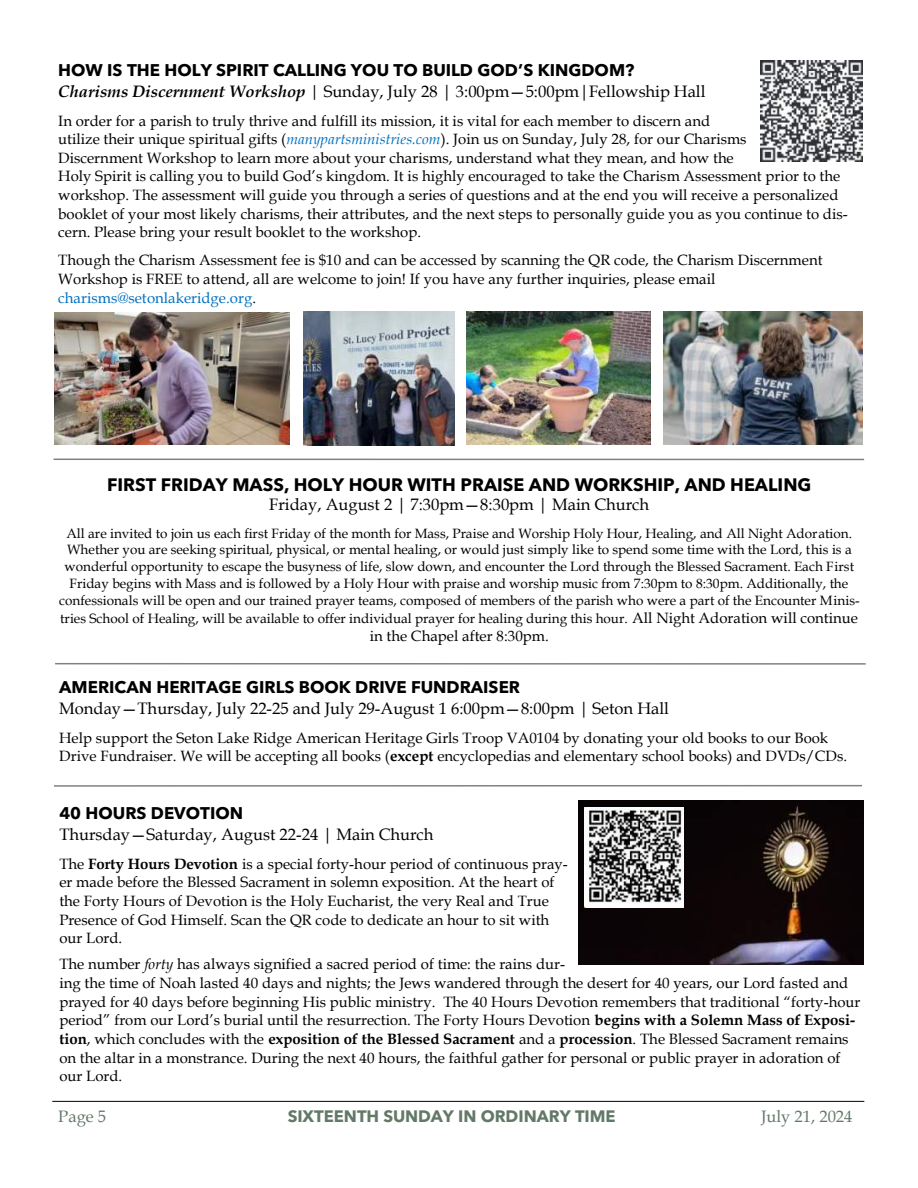
<style>
.page{position:relative;width:918px;height:1188px;background:#fff}
.page>*{position:absolute;margin:0;border:0;box-sizing:border-box;transform-origin:0 0}
.t1{font:700 18px "Avenir Next LT Pro";color:#000}
.t2{font:700 16.95px "Avenir Next LT Pro";color:#000}
.t3{font:16.5px "Book Antiqua";color:#000}
.t4{font:700 16.5px "Avenir Next LT Pro";color:#637967}
.t5{font:16.5px "Book Antiqua";color:#637967}
.t6{font:15px/18.6px "Book Antiqua";color:#000}
.t7{font:13.5px/16.8px "Book Antiqua";color:#000;text-align:center}
.s1{font-weight:700;font-style:italic}
.s2{font-style:italic}
.s3{font-style:italic;color:#0070c0}
.s4{color:#0070c0}
.s5{font-size:15px}
.s6{font-weight:700}
</style>
<div class="page">
<hr style="left:52px;top:1101px;width:812px;height:1px;background:#000">
<img style="left:54px;top:312px;width:235px;height:133px">
<img style="left:467px;top:311px;width:184px;height:134px">
<img style="left:303px;top:311px;width:152px;height:134px">
<img style="left:663px;top:312px;width:199px;height:132px">
<img style="left:760px;top:60px;width:102px;height:102px">
<hr style="left:55px;top:663px;width:811px;height:2px;background:#000;opacity:.5">
<hr style="left:54px;top:785px;width:808px;height:2px;background:#000;opacity:.5">
<hr style="left:54px;top:459px;width:810px;height:1px;background:#808080">
<img style="left:578px;top:801px;width:286px;height:163px">
<img style="left:585px;top:808px;width:98px;height:100px">
<p class="t2" style="left:58px;top:59px;width:578px">HOW IS THE HOLY SPIRIT CALLING YOU TO BUILD GOD’S KINGDOM?</p>
<p class="t3" style="left:58px;top:82px;width:649px"><span class="s1">Charisms Discernment Workshop</span> <span class="s2">|</span> Sunday, July 28 | 3:00pm—5:00pm|Fellowship Hall</p>
<p class="t6" style="left:58px;top:112px;width:791px">In order for a parish to truly thrive and fulfill its mission, it is vital for each member to discern and<br>utilize their unique spiritual gifts (<span class="s3">manypartsministries.com</span>). Join us on Sunday, July 28, for our Charisms<br>Discernment Workshop to learn more about your charisms, understand what they mean, and how the<br>Holy Spirit is calling you to build God’s kingdom. It is highly encouraged to take the Charism Assessment prior to the workshop. The assessment will guide you through a series of questions and at the end you will receive a personalized booklet of your most likely charisms, their attributes, and the next steps to personally guide you as you continue to dis&shy;cern. Please bring your result booklet to the workshop.</p>
<p class="t6" style="left:58px;top:251px;width:766px">Though the Charism Assessment fee is $10 and can be accessed by scanning the QR code, the Charism Discernment<br>Workshop is FREE to attend, all are welcome to join! If you have any further inquiries, please email <span class="s4">charisms@setonlakeridge.org</span>.</p>
<p class="t1" style="left:107px;top:473px;width:706px">FIRST FRIDAY MASS, HOLY HOUR WITH PRAISE AND WORKSHIP, AND HEALING</p>
<p class="t3" style="left:269px;top:495px;width:381px">Friday, August 2 | 7:30pm—8:30pm | Main Church</p>
<p class="t7" style="left:59px;top:525px;width:802px">All are invited to join us each first Friday of the month for Mass, Praise and Worship Holy Hour, Healing, and All Night Adoration.<br>Whether you are seeking spiritual, physical, or mental healing, or would just simply like to spend some time with the Lord, this is a wonderful opportunity to escape the busyness of life, slow down, and encounter the Lord through the Blessed Sacrament. Each First Friday begins with Mass and is followed by a Holy Hour with praise and worship music from 7:30pm to 8:30pm. Additionally, the confessionals will be open and our trained prayer teams, composed of members of the parish who were a part of the Encounter Minis-</p>
<p class="t7" style="left:60px;top:610px;width:799px">tries School of Healing, will be available to offer individual prayer for healing during this hour. <span class="s5">All Night Adoration will continue</span></p>
<p class="t6" style="left:370px;top:627px;width:181px">in the Chapel after 8:30pm.</p>
<p class="t2" style="left:59px;top:676px;width:462px">AMERICAN HERITAGE GIRLS BOOK DRIVE FUNDRAISER</p>
<p class="t3" style="left:59px;top:699px;width:611px">Monday—Thursday, July 22-25 and July 29-August 1 6:00pm—8:00pm | Seton Hall</p>
<p class="t6" style="left:59px;top:728px;width:789px">Help support the Seton Lake Ridge American Heritage Girls Troop VA0104 by donating your old books to our Book<br>Drive Fundraiser. We will be accepting all books (<span class="s6">except</span> encyclopedias and elementary school books) and DVDs/CDs.</p>
<p class="t2" style="left:59px;top:802px;width:185px">40 HOURS DEVOTION</p>
<p class="t3" style="left:59px;top:825px;width:376px">Thursday—Saturday, August 22-24 | Main Church</p>
<p class="t6" style="left:59px;top:855px;width:510px">The <span class="s6">Forty Hours Devotion</span> is a special forty-hour period of continuous pray&shy;er made before the Blessed Sacrament in solemn exposition. At the heart of the Forty Hours of Devotion is the Holy Eucharist, the very Real and True Presence of God Himself. Scan the QR code to dedicate an hour to sit with our Lord.</p>
<p class="t6" style="left:59px;top:955px;width:803px">The number <span class="s2">forty</span> has always signified a sacred period of time: the rains dur-<br>ing the time of Noah lasted 40 days and nights; the Jews wandered through the desert for 40 years, our Lord fasted and prayed for 40 days before beginning His public ministry. The 40 Hours Devotion remembers that traditional “forty-hour period” from our Lord’s burial until the resurrection. The Forty Hours Devotion <span class="s6">begins with a Solemn Mass of Exposi&shy;tion</span>, which concludes with the <span class="s6">exposition of the Blessed Sacrament</span> and a <span class="s6">procession</span>. The Blessed Sacrament remains on the altar in a monstrance. During the next 40 hours, the faithful gather for personal or public prayer in adoration of our Lord.</p>
<p class="t5" style="left:58px;top:1107px;width:49px">Page 5</p>
<p class="t4" style="left:288px;top:1106px;width:329px">SIXTEENTH SUNDAY IN ORDINARY TIME</p>
<p class="t5" style="left:761px;top:1107px;width:93px">July 21, 2024</p>
</div>
